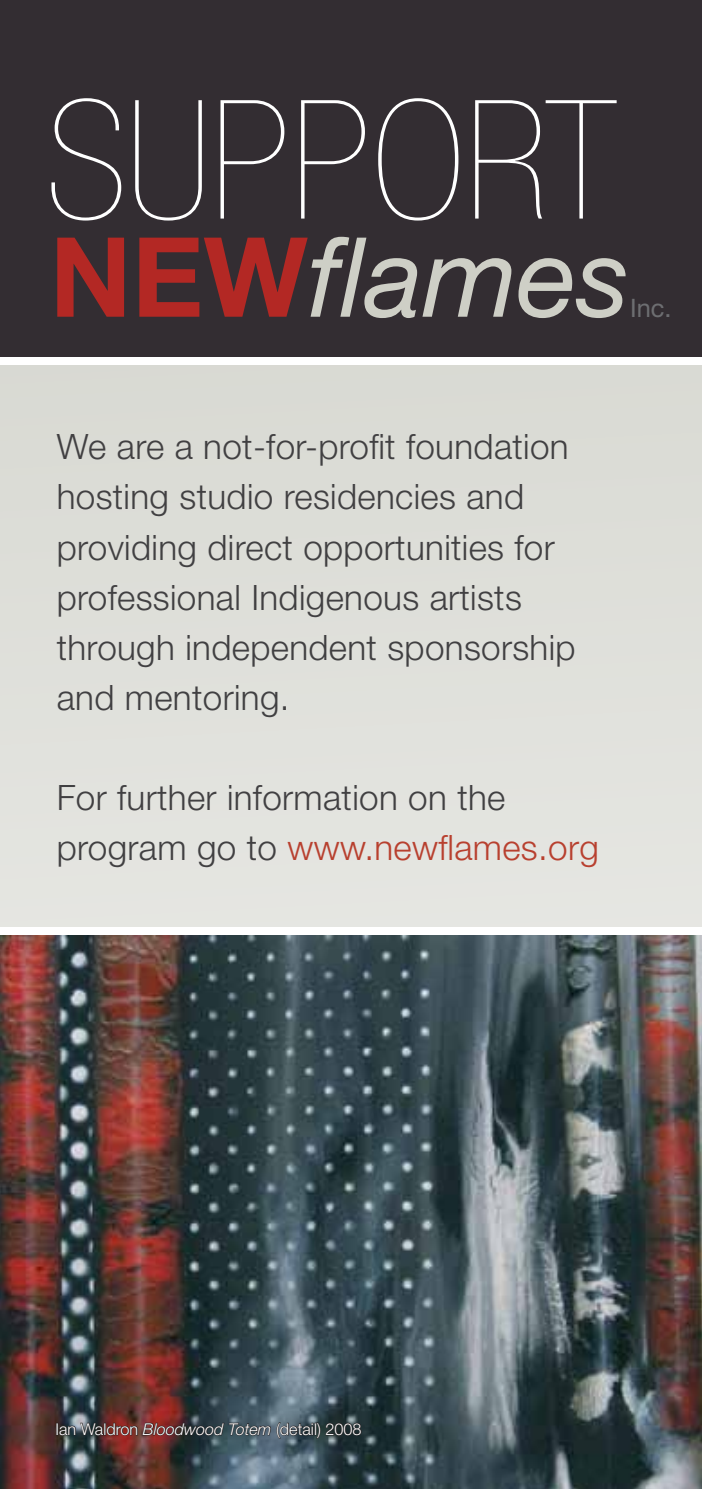
<style>
.page{position:relative;width:702px;height:1489px;background:#fff}
.page>*{position:absolute;margin:0;border:0;box-sizing:border-box;transform-origin:0 0}
.t1{font:900 condensed 165.75px "Helvetica Neue";color:#fff;scale:1.05 1}
.t2{font:italic 110.75px "Helvetica Neue";color:#cecfc6}
.t3{font:300 35px/50px "Helvetica Neue";letter-spacing:.01em;color:#414042}
.t4{font:25.5px "Helvetica Neue";color:#6d6e71}
.t5{font:300 16.25px "Helvetica Neue";color:#fff}
.s1{font-weight:700;font-style:normal;color:#b32824}
.s2{color:#b8402f}
.s3{font-style:italic}
</style>
<div class="page">
<div style="left:0;top:365px;width:702px;height:561px;background:#dfe0da"></div>
<div style="left:0;top:0;width:702px;height:356px;background:#332d32"></div>
<img style="left:0;top:935px;width:702px;height:553px">
<div style="left:40px;top:1405px;width:337px;height:49px;background:#231f20;opacity:.5"></div>
<svg style="left:56px;top:1403px;width:306px;height:55px;background:#474247"></svg>
<h1 class="t1" style="left:46px;top:69px;width:545px">SUPPORT</h1>
<h2 class="t2" style="left:50px;top:211px;width:582px"><span class="s1">NEW</span>flames</h2>
<p class="t4" style="left:630px;top:292px;width:43px">Inc.</p>
<p class="t3" style="left:57px;top:421px;width:520px">We are a not-for-profit foundation hosting studio residencies and providing direct opportunities for professional Indigenous artists through independent sponsorship and mentoring.</p>
<p class="t3" style="left:57px;top:771px;width:543px">For further information on the program go to <span class="s2">www.newflames.org</span></p>
<p class="t5" style="left:56px;top:1418px;width:307px">Ian Waldron <span class="s3">Bloodwood Totem</span> (detail) 2008</p>
</div>
